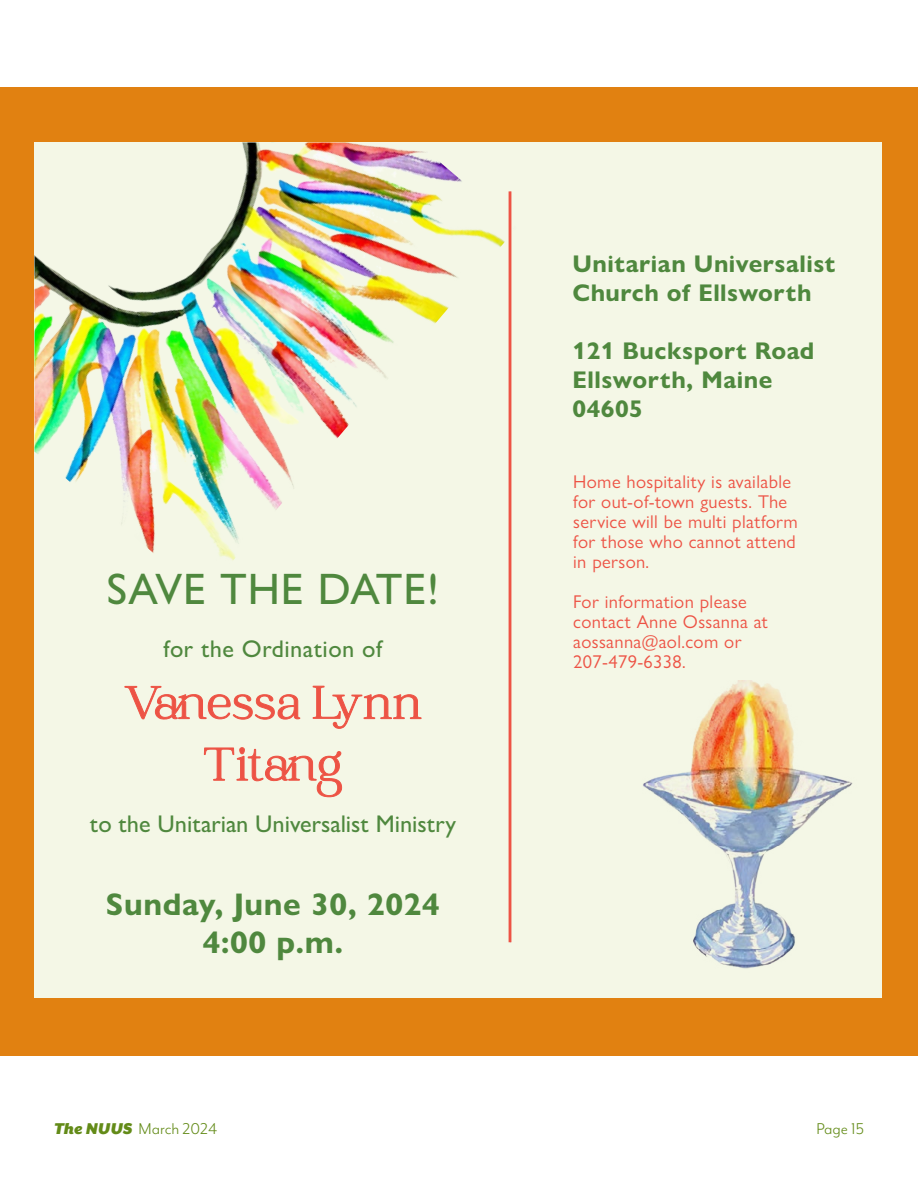
<style>
.page{position:relative;width:918px;height:1188px;background:#fff}
.page>*{position:absolute;margin:0;border:0;box-sizing:border-box;transform-origin:0 0}
.t1{font:51.3px/61.7px "Catchy Mager";letter-spacing:.01em;color:#ed5345;text-align:center}
.t2{font:500 44.25px "Gill Sans Nova";letter-spacing:.02em;color:#4f883e}
.t3{font:700 31.35px/37.7px "Gill Sans Nova";letter-spacing:.02em;color:#4f883e;text-align:center}
.t4{font:700 24.3px/29.1px "Gill Sans Nova";letter-spacing:.02em;color:#4f883e}
.t5{font:500 24.3px "Gill Sans Nova";color:#4f883e}
.t6{font:500 24.3px "Gill Sans Nova";letter-spacing:.02em;color:#4f883e}
.t7{font:18.6px/20px "Gill Sans Nova";letter-spacing:.02em;color:#ed5345}
.t8{font:18px "Mr Eaves Mod OT";color:#638b18}
.s1{font-family:"Mr Eaves XL San OT";font-weight:900;font-style:italic}
</style>
<div class="page">
<div style="left:0;top:87px;width:918px;height:969px;background:#e18111"></div>
<div style="left:34px;top:143px;width:848px;height:855px;background:#f4f7e6"></div>
<hr style="left:509px;top:191px;width:2px;height:751px;background:#ed5345">
<img style="left:643px;top:681px;width:210px;height:288px">
<img style="left:34px;top:142px;width:483px;height:454px">
<svg style="left:124px;top:686px;width:177px;height:34px"></svg>
<svg style="left:312px;top:685px;width:110px;height:44px"></svg>
<svg style="left:204px;top:747px;width:138px;height:50px"></svg>
<h3 class="t4" style="left:572px;top:249px;width:264px">Unitarian Universalist<br>Church of Ellsworth</h3>
<h2 class="t2" style="left:107px;top:562px;width:334px">SAVE THE DATE!</h2>
<h3 class="t6" style="left:164px;top:634px;width:220px">for the Ordination of</h3>
<h1 class="t1" style="left:124px;top:674px;width:300px">Vanessa Lynn<br>Titang</h1>
<h3 class="t5" style="left:90px;top:808px;width:367px">to the Unitarian Universalist Ministry</h3>
<h3 class="t3" style="left:106px;top:886px;width:336px">Sunday, June 30, 2024<br>4:00 p.m.</h3>
<h3 class="t4" style="left:572px;top:336px;width:243px">121 Bucksport Road<br>Ellsworth, Maine<br>04605</h3>
<p class="t7" style="left:573px;top:472px;width:226px">Home hospitality is available for out-of-town guests. The service will be multi platform for those who cannot attend in person.</p>
<p class="t7" style="left:573px;top:592px;width:196px">For information please contact Anne Ossanna at aossanna@aol.com or<br>207-479-6338.</p>
<p class="t8" style="left:54px;top:1119px;width:165px"><span class="s1">The NUUS</span> March 2024</p>
<p class="t8" style="left:817px;top:1119px;width:49px">Page 15</p>
</div>
